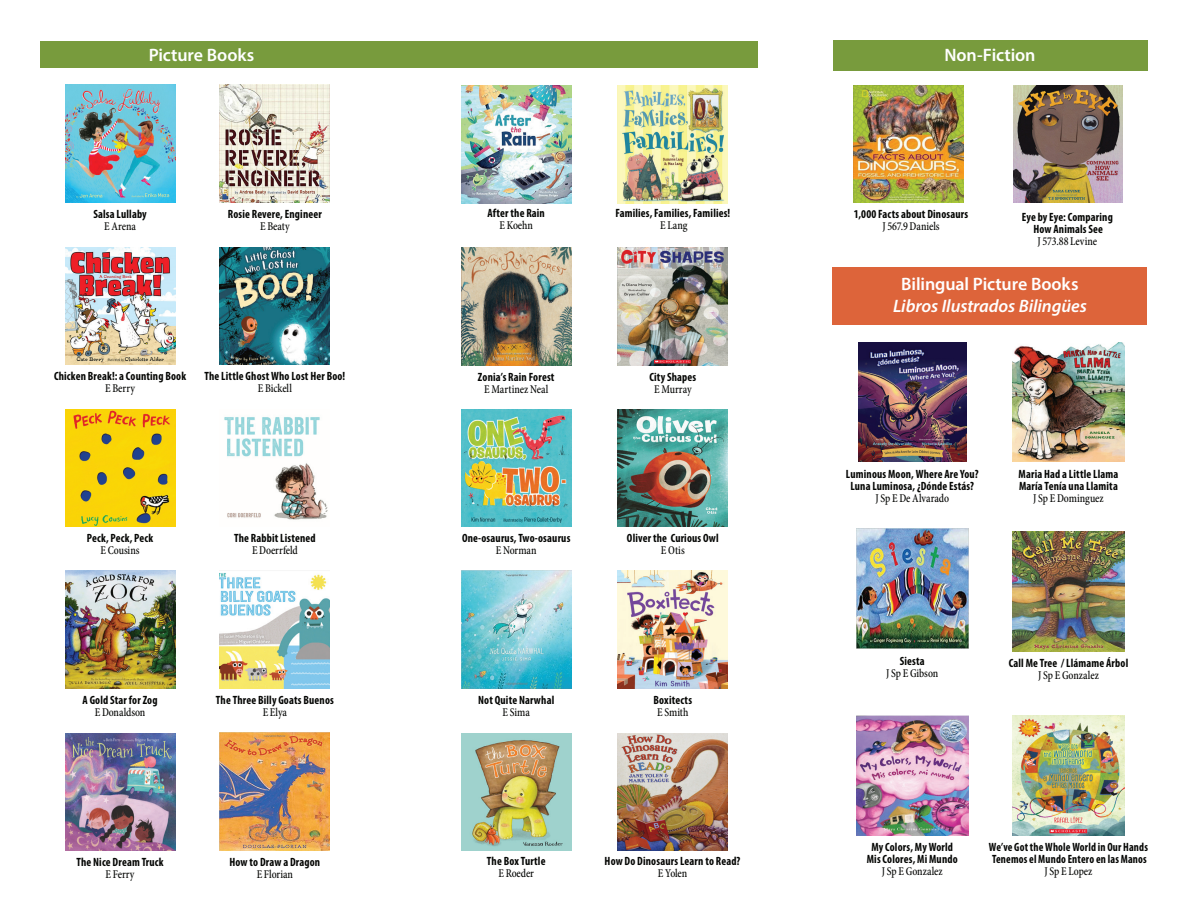
<style>
.page{position:relative;width:1188px;height:918px;background:#fff}
.page>*{position:absolute;margin:0;border:0;box-sizing:border-box;transform-origin:0 0}
.t1{font:600 18px "Myriad Pro";letter-spacing:-.005em;color:#fff}
.t2{font:italic 600 18px "Myriad Pro";letter-spacing:-.005em;color:#fff}
.t3{font:700 condensed 12px/12px "Myriad Pro";letter-spacing:.015em;color:#040503;text-align:center;scale:.96 1}
.t4{font:500 condensed 12px "Minion Pro";letter-spacing:-.005em;color:#040503;scale:.9 1}
.t5{font:700 condensed 12px/12px "Myriad Pro";letter-spacing:.015em;color:#040503;scale:.93 1}
</style>
<div class="page">
<div style="left:40px;top:41px;width:718px;height:27px;background:#789b3d"></div>
<div style="left:833px;top:40px;width:315px;height:31px;background:#789b3d"></div>
<div style="left:832px;top:267px;width:316px;height:58px;background:#dd643a"></div>
<img style="left:461px;top:733px;width:110px;height:118px">
<img style="left:858px;top:342px;width:108px;height:120px">
<img style="left:461px;top:247px;width:110px;height:118px">
<img style="left:1013px;top:531px;width:111px;height:120px">
<img style="left:854px;top:85px;width:110px;height:118px">
<img style="left:618px;top:409px;width:110px;height:118px">
<img style="left:618px;top:733px;width:110px;height:118px">
<img style="left:1013px;top:342px;width:111px;height:120px">
<img style="left:618px;top:247px;width:110px;height:118px">
<img style="left:856px;top:716px;width:112px;height:119px">
<img style="left:1013px;top:85px;width:110px;height:118px">
<img style="left:461px;top:571px;width:110px;height:117px">
<img style="left:65px;top:85px;width:110px;height:117px">
<img style="left:220px;top:85px;width:110px;height:117px">
<img style="left:65px;top:247px;width:110px;height:118px">
<img style="left:220px;top:733px;width:110px;height:117px">
<img style="left:461px;top:86px;width:110px;height:117px">
<img style="left:618px;top:86px;width:110px;height:117px">
<img style="left:856px;top:529px;width:112px;height:119px">
<img style="left:220px;top:247px;width:110px;height:118px">
<img style="left:65px;top:409px;width:110px;height:118px">
<img style="left:224px;top:417px;width:104px;height:103px">
<img style="left:461px;top:409px;width:110px;height:118px">
<img style="left:1013px;top:716px;width:111px;height:119px">
<img style="left:65px;top:571px;width:110px;height:117px">
<img style="left:220px;top:573px;width:110px;height:115px">
<img style="left:65px;top:733px;width:110px;height:118px">
<img style="left:618px;top:571px;width:110px;height:117px">
<h1 class="t1" style="left:149px;top:43px;width:107px">Picture Books</h1>
<h1 class="t1" style="left:944px;top:43px;width:93px">Non-Fiction</h1>
<p class="t3" style="left:93px;top:208px;width:57px">Salsa Lullaby</p>
<p class="t4" style="left:104px;top:218px;width:37px">E Arena</p>
<p class="t3" style="left:228px;top:208px;width:99px">Rosie Revere, Engineer</p>
<p class="t4" style="left:260px;top:218px;width:34px">E Beaty</p>
<p class="t3" style="left:488px;top:207px;width:61px">After the Rain</p>
<p class="t4" style="left:499px;top:218px;width:39px">E Koehn</p>
<p class="t3" style="left:615px;top:207px;width:121px">Families, Families, Families!</p>
<p class="t4" style="left:660px;top:218px;width:32px">E Lang</p>
<p class="t3" style="left:854px;top:208px;width:121px">1,000 Facts about Dinosaurs</p>
<p class="t4" style="left:882px;top:218px;width:65px">J 567.9 Daniels</p>
<p class="t3" style="left:1022px;top:210px;width:96px">Eye by Eye: Comparing<br>How Animals See</p>
<p class="t4" style="left:1038px;top:233px;width:68px">J 573.88 Levine</p>
<h1 class="t1" style="left:901px;top:273px;width:179px">Bilingual Picture Books</h1>
<h1 class="t2" style="left:893px;top:294px;width:195px">Libros Ilustrados Bilingües</h1>
<p class="t3" style="left:54px;top:370px;width:139px">Chicken Break!: a Counting Book</p>
<p class="t4" style="left:105px;top:381px;width:35px">E Berry</p>
<p class="t3" style="left:205px;top:370px;width:148px">The Little Ghost Who Lost Her Boo!</p>
<p class="t4" style="left:258px;top:381px;width:39px">E Bickell</p>
<p class="t3" style="left:478px;top:371px;width:81px">Zonia’s Rain Forest</p>
<p class="t4" style="left:484px;top:381px;width:73px">E Martinez Neal</p>
<p class="t3" style="left:649px;top:371px;width:50px">City Shapes</p>
<p class="t4" style="left:654px;top:381px;width:43px">E Murray</p>
<p class="t3" style="left:846px;top:468px;width:140px">Luminous Moon, Where Are You?<br>Luna Luminosa, ¿Dónde Estás?</p>
<p class="t4" style="left:876px;top:490px;width:83px">J Sp E De Alvarado</p>
<p class="t3" style="left:1019px;top:468px;width:105px;text-align:left">Maria Had a Little Llama<br>María Tenía una Llamita</p>
<p class="t4" style="left:1033px;top:490px;width:80px">J Sp E Dominguez</p>
<p class="t3" style="left:87px;top:532px;width:71px">Peck, Peck, Peck</p>
<p class="t4" style="left:100px;top:543px;width:45px">E Cousins</p>
<p class="t3" style="left:234px;top:532px;width:87px">The Rabbit Listened</p>
<p class="t4" style="left:252px;top:543px;width:52px">E Doerrfeld</p>
<p class="t3" style="left:462px;top:532px;width:114px">One-osaurus, Two-osaurus</p>
<p class="t4" style="left:496px;top:543px;width:47px">E Norman</p>
<p class="t3" style="left:627px;top:532px;width:97px">Oliver the Curious Owl</p>
<p class="t4" style="left:661px;top:543px;width:28px">E Otis</p>
<p class="t3" style="left:900px;top:655px;width:28px">Siesta</p>
<p class="t4" style="left:886px;top:665px;width:59px">J Sp E Gibson</p>
<p class="t3" style="left:1009px;top:656px;width:126px">Call Me Tree / Llámame Árbol</p>
<p class="t4" style="left:1038px;top:667px;width:69px">J Sp E Gonzalez</p>
<p class="t3" style="left:83px;top:694px;width:80px">A Gold Star for Zog</p>
<p class="t4" style="left:95px;top:704px;width:58px">E Donaldson</p>
<p class="t3" style="left:216px;top:694px;width:124px">The Three Billy Goats Buenos</p>
<p class="t4" style="left:263px;top:704px;width:29px">E Elya</p>
<p class="t3" style="left:478px;top:694px;width:81px">Not Quite Narwhal</p>
<p class="t4" style="left:503px;top:704px;width:32px">E Sima</p>
<p class="t3" style="left:654px;top:694px;width:42px">Boxitects</p>
<p class="t4" style="left:657px;top:704px;width:36px">E Smith</p>
<p class="t3" style="left:76px;top:856px;width:92px">The Nice Dream Truck</p>
<p class="t4" style="left:106px;top:866px;width:34px">E Ferry</p>
<p class="t3" style="left:230px;top:855px;width:96px">How to Draw a Dragon</p>
<p class="t4" style="left:257px;top:866px;width:42px">E Florian</p>
<p class="t3" style="left:487px;top:855px;width:63px">The Box Turtle</p>
<p class="t4" style="left:498px;top:865px;width:41px">E Roeder</p>
<p class="t3" style="left:605px;top:855px;width:143px">How Do Dinosaurs Learn to Read?</p>
<p class="t4" style="left:658px;top:865px;width:34px">E Yolen</p>
<p class="t3" style="left:867px;top:841px;width:96px">My Colors, My World<br>Mis Colores, Mi Mundo</p>
<p class="t4" style="left:882px;top:863px;width:69px">J Sp E Gonzalez</p>
<p class="t5" style="left:989px;top:841px;width:173px">We’ve Got the Whole World in Our Hands<br>Tenemos el Mundo Entero en las Manos</p>
<p class="t4" style="left:1045px;top:863px;width:55px">J Sp E Lopez</p>
</div>
